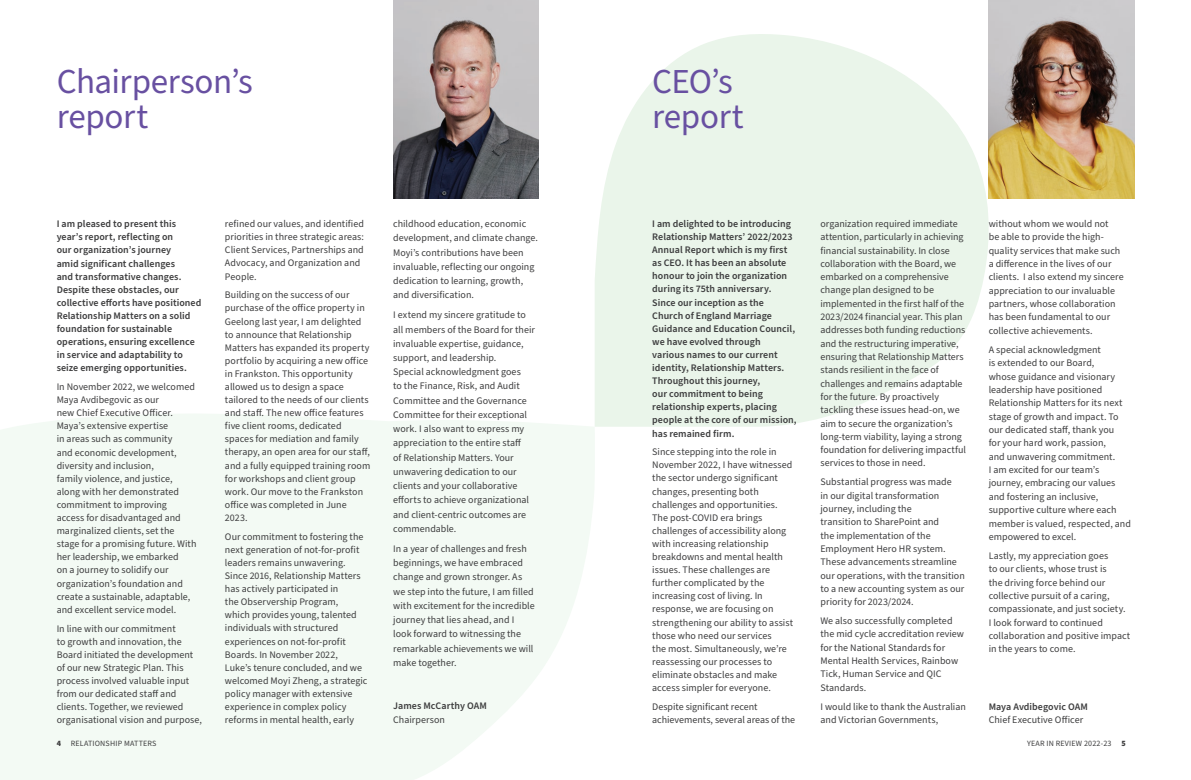
<style>
.page{position:relative;width:1191px;height:780px;background:#fff}
.page>*{position:absolute;margin:0;border:0;box-sizing:border-box;transform-origin:0 0}
.t1{font:35px/35px "Source Sans Pro";letter-spacing:-.01em;color:#6850a1}
.t2{font:10px/13.1px "Source Sans Pro";color:#3e3e3f}
.t3{font:600 10px/13.1px "Source Sans Pro";letter-spacing:.005em;color:#3e3e3f}
.t4{font:8px "Source Sans Pro";letter-spacing:.02em;color:#3e3e3f}
.t5{font:900 8px "Source Sans Pro";color:#3e3e3f}
.s1{font-weight:900}
</style>
<div class="page">
<svg style="left:0;top:414px;width:595px;height:366px;fill:#f3faf4"></svg>
<svg style="left:594px;top:34px;width:395px;height:395px;fill:#eaf5ea"></svg>
<img style="left:393px;top:0;width:146px;height:198px">
<img style="left:988px;top:0;width:146px;height:198px">
<h1 class="t1" style="left:57px;top:65px;width:198px">Chairperson’s report</h1>
<h1 class="t1" style="left:652px;top:65px;width:93px">CEO’s report</h1>
<p class="t3" style="left:57px;top:218px;width:146px">I am pleased to present this year’s report, reflecting on<br>our organization’s journey<br>amid significant challenges<br>and transformative changes.<br>Despite these obstacles, our collective efforts have positioned<br>Relationship Matters on a solid foundation for sustainable operations, ensuring excellence in service and adaptability to seize emerging opportunities.</p>
<p class="t2" style="left:57px;top:380px;width:141px">In November 2022, we welcomed<br>Maya Avdibegovic as our<br>new Chief Executive Officer.<br>Maya’s extensive expertise<br>in areas such as community<br>and economic development, diversity and inclusion,<br>family violence, and justice, along with her demonstrated commitment to improving access for disadvantaged and marginalized clients, set the stage for a promising future. With her leadership, we embarked<br>on a journey to solidify our organization’s foundation and create a sustainable, adaptable, and excellent service model.</p>
<p class="t2" style="left:57px;top:622px;width:147px">In line with our commitment<br>to growth and innovation, the<br>Board initiated the development of our new Strategic Plan. This process involved valuable input from our dedicated staff and clients. Together, we reviewed organisational vision and purpose,</p>
<p class="t2" style="left:225px;top:217px;width:141px">refined our values, and identified priorities in three strategic areas:<br>Client Services, Partnerships and<br>Advocacy, and Organization and<br>People.</p>
<p class="t2" style="left:225px;top:289px;width:147px">Building on the success of our purchase of the office property in<br>Geelong last year, I am delighted to announce that Relationship<br>Matters has expanded its property portfolio by acquiring a new office in Frankston. This opportunity allowed us to design a space tailored to the needs of our clients and staff. The new office features five client rooms, dedicated spaces for mediation and family therapy, an open area for our staff, and a fully equipped training room for workshops and client group work. Our move to the Frankston office was completed in June<br>2023.</p>
<p class="t2" style="left:225px;top:530px;width:144px">Our commitment to fostering the next generation of not-for-profit leaders remains unwavering.<br>Since 2016, Relationship Matters has actively participated in<br>the Observership Program,<br>which provides young, talented individuals with structured experiences on not-for-profit<br>Boards. In November 2022,<br>Luke’s tenure concluded, and we welcomed Moyi Zheng, a strategic policy manager with extensive experience in complex policy reforms in mental health, early</p>
<p class="t2" style="left:393px;top:217px;width:146px;line-height:14.2px">childhood education, economic development, and climate change.<br>Moyi’s contributions have been invaluable, reflecting our ongoing dedication to learning, growth, and diversification.</p>
<p class="t2" style="left:393px;top:308px;width:143px;line-height:14.2px">I extend my sincere gratitude to all members of the Board for their invaluable expertise, guidance, support, and leadership.<br>Special acknowledgment goes<br>to the Finance, Risk, and Audit<br>Committee and the Governance<br>Committee for their exceptional work. I also want to express my appreciation to the entire staff<br>of Relationship Matters. Your unwavering dedication to our clients and your collaborative efforts to achieve organizational and client-centric outcomes are commendable.</p>
<p class="t2" style="left:393px;top:541px;width:143px;line-height:14.2px">In a year of challenges and fresh beginnings, we have embraced change and grown stronger. As we step into the future, I am filled with excitement for the incredible journey that lies ahead, and I look forward to witnessing the remarkable achievements we will make together.</p>
<p class="t3" style="left:393px;top:699px;width:95px">James McCarthy OAM</p>
<p class="t2" style="left:393px;top:713px;width:53px">Chairperson</p>
<p class="t3" style="left:652px;top:217px;width:146px">I am delighted to be introducing<br>Relationship Matters’ 2022/2023<br>Annual Report which is my first as CEO. It has been an absolute honour to join the organization during its 75th anniversary.<br>Since our inception as the<br>Church of England Marriage<br>Guidance and Education Council, we have evolved through<br>various names to our current identity, Relationship Matters.<br>Throughout this journey,<br>our commitment to being relationship experts, placing people at the core of our mission, has remained firm.</p>
<p class="t2" style="left:652px;top:445px;width:142px">Since stepping into the role in<br>November 2022, I have witnessed the sector undergo significant changes, presenting both challenges and opportunities.<br>The post-COVID era brings challenges of accessibility along with increasing relationship breakdowns and mental health issues. These challenges are further complicated by the increasing cost of living. In response, we are focusing on strengthening our ability to assist those who need our services<br>the most. Simultaneously, we’re reassessing our processes to eliminate obstacles and make access simpler for everyone.</p>
<p class="t2" style="left:652px;top:700px;width:144px">Despite significant recent achievements, several areas of the</p>
<p class="t2" style="left:820px;top:217px;width:147px">organization required immediate attention, particularly in achieving financial sustainability. In close collaboration with the Board, we embarked on a comprehensive change plan designed to be implemented in the first half of the 2023/2024 financial year. This plan addresses both funding reductions and the restructuring imperative, ensuring that Relationship Matters stands resilient in the face of challenges and remains adaptable for the future. By proactively tackling these issues head-on, we aim to secure the organization’s long-term viability, laying a strong foundation for delivering impactful services to those in need.</p>
<p class="t2" style="left:820px;top:475px;width:146px">Substantial progress was made<br>in our digital transformation journey, including the<br>transition to SharePoint and<br>the implementation of the<br>Employment Hero HR system.<br>These advancements streamline our operations, with the transition to a new accounting system as our priority for 2023/2024.</p>
<p class="t2" style="left:820px;top:614px;width:145px">We also successfully completed the mid cycle accreditation review for the National Standards for<br>Mental Health Services, Rainbow<br>Tick, Human Service and QIC<br>Standards.</p>
<p class="t2" style="left:820px;top:700px;width:147px">I would like to thank the Australian and Victorian Governments,</p>
<p class="t2" style="left:988px;top:217px;width:136px;line-height:13.4px">without whom we would not<br>be able to provide the high&shy;quality services that make such a difference in the lives of our clients. I also extend my sincere appreciation to our invaluable partners, whose collaboration has been fundamental to our collective achievements.</p>
<p class="t2" style="left:988px;top:343px;width:144px">A special acknowledgment<br>is extended to our Board,<br>whose guidance and visionary leadership have positioned<br>Relationship Matters for its next stage of growth and impact. To our dedicated staff, thank you<br>for your hard work, passion,<br>and unwavering commitment.<br>I am excited for our team’s journey, embracing our values and fostering an inclusive, supportive culture where each member is valued, respected, and empowered to excel.</p>
<p class="t2" style="left:988px;top:549px;width:143px">Lastly, my appreciation goes<br>to our clients, whose trust is<br>the driving force behind our collective pursuit of a caring, compassionate, and just society.<br>I look forward to continued collaboration and positive impact in the years to come.</p>
<p class="t3" style="left:988px;top:700px;width:101px">Maya Avdibegovic OAM</p>
<p class="t2" style="left:988px;top:713px;width:96px">Chief Executive Officer</p>
<p class="t4" style="left:57px;top:737px;width:101px"><span class="s1">4</span> RELATIONSHIP MATTERS</p>
<p class="t4" style="left:1027px;top:737px;width:86px">YEAR IN REVIEW 2022-23</p>
<p class="t5" style="left:1121px;top:737px;width:6px">5</p>
</div>
